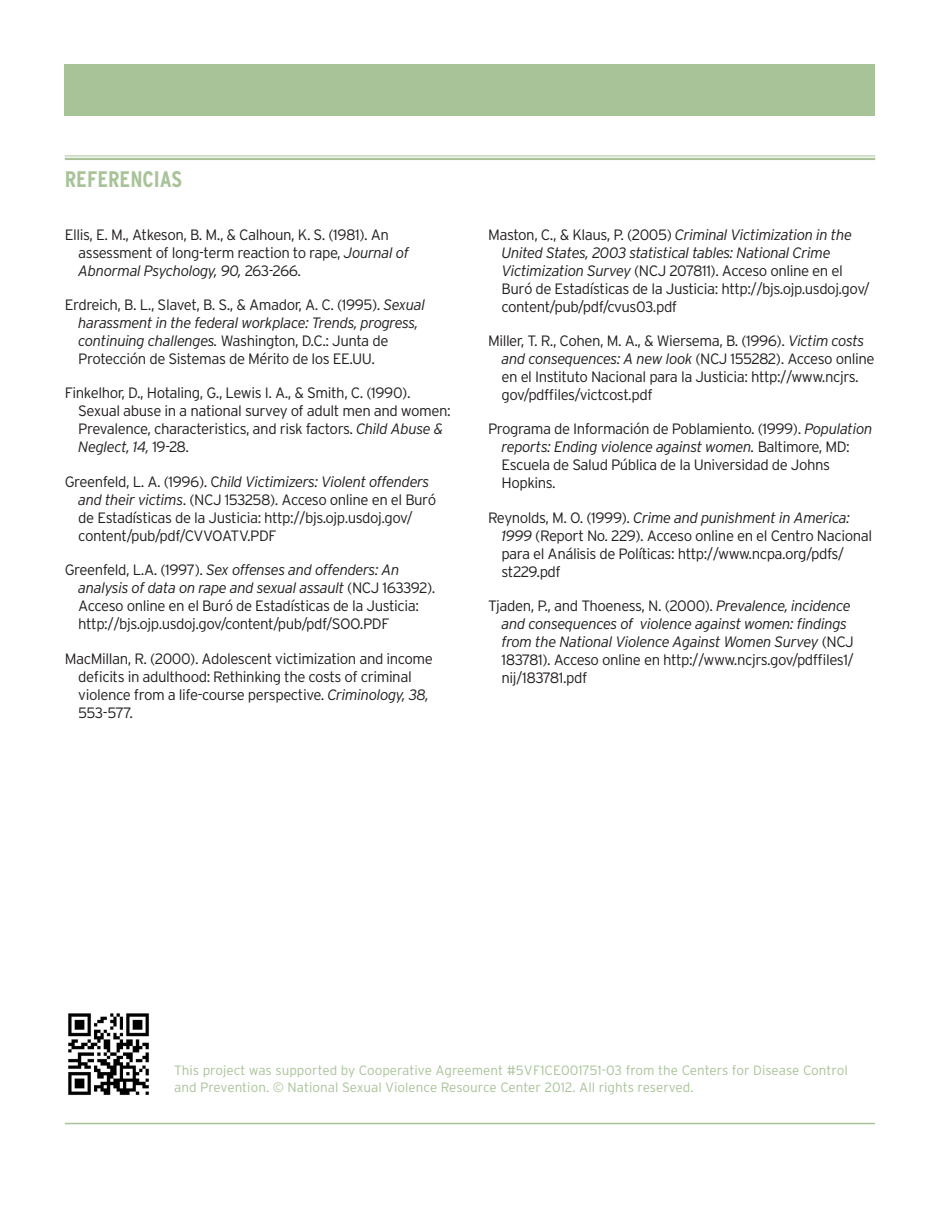
<style>
.page{position:relative;width:940px;height:1210px;background:#fff}
.page>*{position:absolute;margin:0;border:0;box-sizing:border-box;transform-origin:0 0}
.References_subhead{font:700 condensed 22.5px "Interstate";color:#a9c399}
.References{font:300 15px/18px "Interstate";letter-spacing:-.03em;color:#231f20}
.References-2{font:italic 300 15px/18px "Interstate";letter-spacing:-.03em;color:#231f20}
.t1{font:300 13.5px/16.5px "Interstate";color:#a9c399}
.s1{font-style:italic}
.s2{font-style:normal}
</style>
<div class="page">
<hr style="left:65px;top:1122px;width:810px;height:2px;background:#a9c399">
<hr style="left:65px;top:156px;width:810px;height:1px;background:#a9c399">
<hr style="left:65px;top:158px;width:810px;height:2px;background:#a9c399">
<div style="left:65px;top:65px;width:810px;height:51px;background:#a9c399"></div>
<img style="left:68px;top:1013px;width:81px;height:82px">
<p class="References_subhead" style="left:65px;top:167px;width:119px">REFERENCIAS</p>
<p class="References" style="left:78px;top:225px;width:332px;text-indent:-14px">Ellis, E. M., Atkeson, B. M., &amp; Calhoun, K. S. (1981). An assessment of long-term reaction to rape, <span class="s1">Journal of<br>Abnormal Psychology, 90,</span> 263-266.</p>
<p class="References" style="left:78px;top:296px;width:348px;text-indent:-14px">Erdreich, B. L., Slavet, B. S., &amp; Amador, A. C. (1995). <span class="s1">Sexual harassment in the federal workplace: Trends, progress, continuing challenges.</span> Washington, D.C.: Junta de Protección de Sistemas de Mérito de los EE.UU.</p>
<p class="References" style="left:78px;top:384px;width:374px;text-indent:-14px">Finkelhor, D., Hotaling, G., Lewis I. A., &amp; Smith, C. (1990).<br>Sexual abuse in a national survey of adult men and women:<br>Prevalence, characteristics, and risk factors. <span class="s1">Child Abuse &amp; Neglect, 14,</span> 19-28.</p>
<p class="References" style="left:78px;top:472px;width:359px;text-indent:-14px">Greenfeld, L. A. (1996). C<span class="s1">hild Victimizers: Violent offenders and their victims</span>. (NCJ 153258). Acceso online en el Buró de Estadísticas de la Justicia: http://bjs.ojp.usdoj.gov/ content/pub/pdf/CVVOATV.PDF</p>
<p class="References" style="left:78px;top:561px;width:359px;text-indent:-14px">Greenfeld, L.A. (1997). <span class="s1">Sex offenses and offenders: An analysis of data on rape and sexual assault</span> (NCJ 163392).<br>Acceso online en el Buró de Estadísticas de la Justicia: http://bjs.ojp.usdoj.gov/content/pub/pdf/SOO.PDF</p>
<p class="References" style="left:78px;top:649px;width:356px;text-indent:-14px">MacMillan, R. (2000). Adolescent victimization and income deficits in adulthood: Rethinking the costs of criminal violence from a life-course perspective. <span class="s1">Criminology, 38, </span>553-577.</p>
<p class="References" style="left:501px;top:225px;width:370px;text-indent:-14px">Maston, C., &amp; Klaus, P. (2005) <span class="s1">Criminal Victimization in the United States, 2003 statistical tables: National Crime Victimization Survey</span> (NCJ 207811). Acceso online en el Buró de Estadísticas de la Justicia: http://bjs.ojp.usdoj.gov/ content/pub/pdf/cvus03.pdf</p>
<p class="References" style="left:501px;top:332px;width:374px;text-indent:-14px">Miller, T. R., Cohen, M. A., &amp; Wiersema, B. (1996). <span class="s1">Victim costs and consequences: A new look</span> (NCJ 155282). Acceso online en el Instituto Nacional para la Justicia: http://www.ncjrs. gov/pdffiles/victcost.pdf</p>
<p class="References" style="left:501px;top:420px;width:372px;text-indent:-14px">Programa de Información de Poblamiento. (1999). <span class="s1">Population reports: Ending violence against women.</span> Baltimore, MD:<br>Escuela de Salud Pública de la Universidad de Johns Hopkins.</p>
<p class="References" style="left:501px;top:508px;width:372px;text-indent:-14px">Reynolds, M. O. (1999). <span class="s1">Crime and punishment in America:<br>1999</span> (Report No. 229). Acceso online en el Centro Nacional para el Análisis de Políticas: http://www.ncpa.org/pdfs/ st229.pdf</p>
<p class="References-2" style="left:501px;top:597px;width:354px;text-indent:-14px"><span class="s2">Tjaden, P., and Thoeness, N. (2000).</span> Prevalence, incidence and consequences of violence against women: findings from the National Violence Against Women Survey <span class="s2">(NCJ 183781). Acceso online en http://www.ncjrs.gov/pdffiles1/ nij/183781.pdf</span></p>
<p class="t1" style="left:174px;top:1062px;width:675px">This project was supported by Cooperative Agreement #5VF1CE001751-03 from the Centers for Disease Control and Prevention. © National Sexual Violence Resource Center 2012. All rights reserved.</p>
</div>
